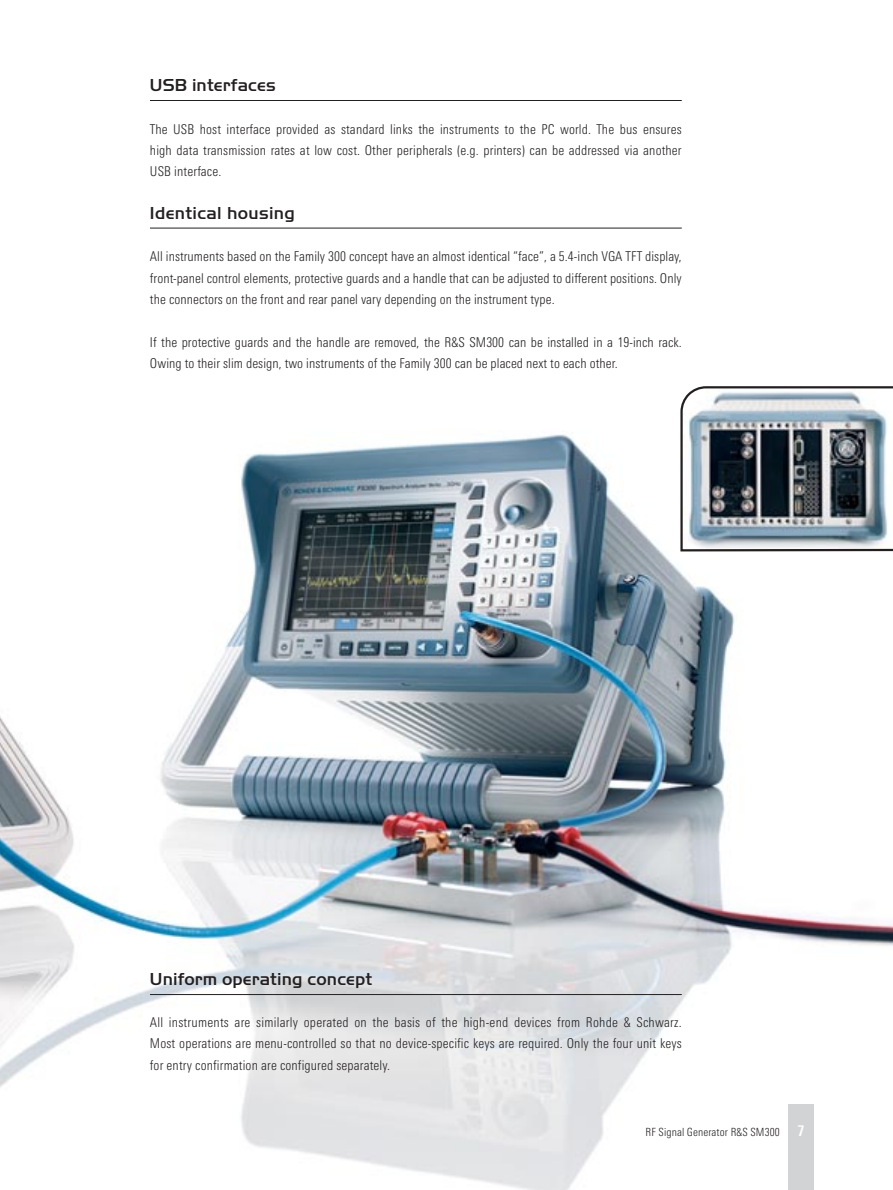
<style>
.page{position:relative;width:893px;height:1190px;background:#fff}
.page>*{position:absolute;margin:0;border:0;box-sizing:border-box;transform-origin:0 0}
.t1{font:500 18px "Handel Gothic EF";letter-spacing:.01em;color:#231f20}
.t2{font:300 13.5px/21.3px "RS Univers Cond";letter-spacing:.005em;color:#231f20;text-align:justify}
.t3{font:300 11.25px "RS Univers Cond";letter-spacing:.01em;color:#231f20}
.s1{font-weight:700;font-size:15px;color:#fff}
</style>
<div class="page">
<img style="left:0;top:100px;width:892px;height:1089px">
<div style="left:788px;top:1104px;width:25px;height:85px;background:#d1d3d4"></div>
<svg style="left:680px;top:386px;width:212px;height:165px;background:#828c93"></svg>
<hr style="left:150px;top:100px;width:531px;height:1px;background:#231f20">
<hr style="left:150px;top:228px;width:531px;height:1px;background:#231f20">
<hr style="left:150px;top:994px;width:531px;height:1px;background:#231f20">
<h1 class="t1" style="left:150px;top:78px;width:127px">USB interfaces</h1>
<p class="t2" style="left:150px;top:120px;width:533px">The USB host interface provided as standard links the instruments to the PC world. The bus ensures high data transmission rates at low cost. Other peripherals (e.g. printers) can be addressed via another USB interface.</p>
<h1 class="t1" style="left:150px;top:206px;width:146px">Identical housing</h1>
<p class="t2" style="left:150px;top:247px;width:533px">All instruments based on the Family 300 concept have an almost identical “face”, a 5.4-inch VGA TFT display, front-panel control elements, protective guards and a handle that can be adjusted to different positions. Only the connectors on the front and rear panel vary depending on the instrument type.</p>
<p class="t2" style="left:150px;top:333px;width:533px">If the protective guards and the handle are removed, the R&amp;S SM300 can be installed in a 19-inch rack.<br>Owing to their slim design, two instruments of the Family 300 can be placed next to each other.</p>
<h1 class="t1" style="left:150px;top:971px;width:224px">Uniform operating concept</h1>
<p class="t2" style="left:150px;top:1013px;width:533px">All instruments are similarly operated on the basis of the high-end devices from Rohde &amp; Schwarz.<br>Most operations are menu-controlled so that no device-specific keys are required. Only the four unit keys for entry confirmation are configured separately.</p>
<p class="t3" style="left:645px;top:1128px;width:161px">RF Signal Generator R&amp;S SM300 <span class="s1">7</span></p>
</div>
